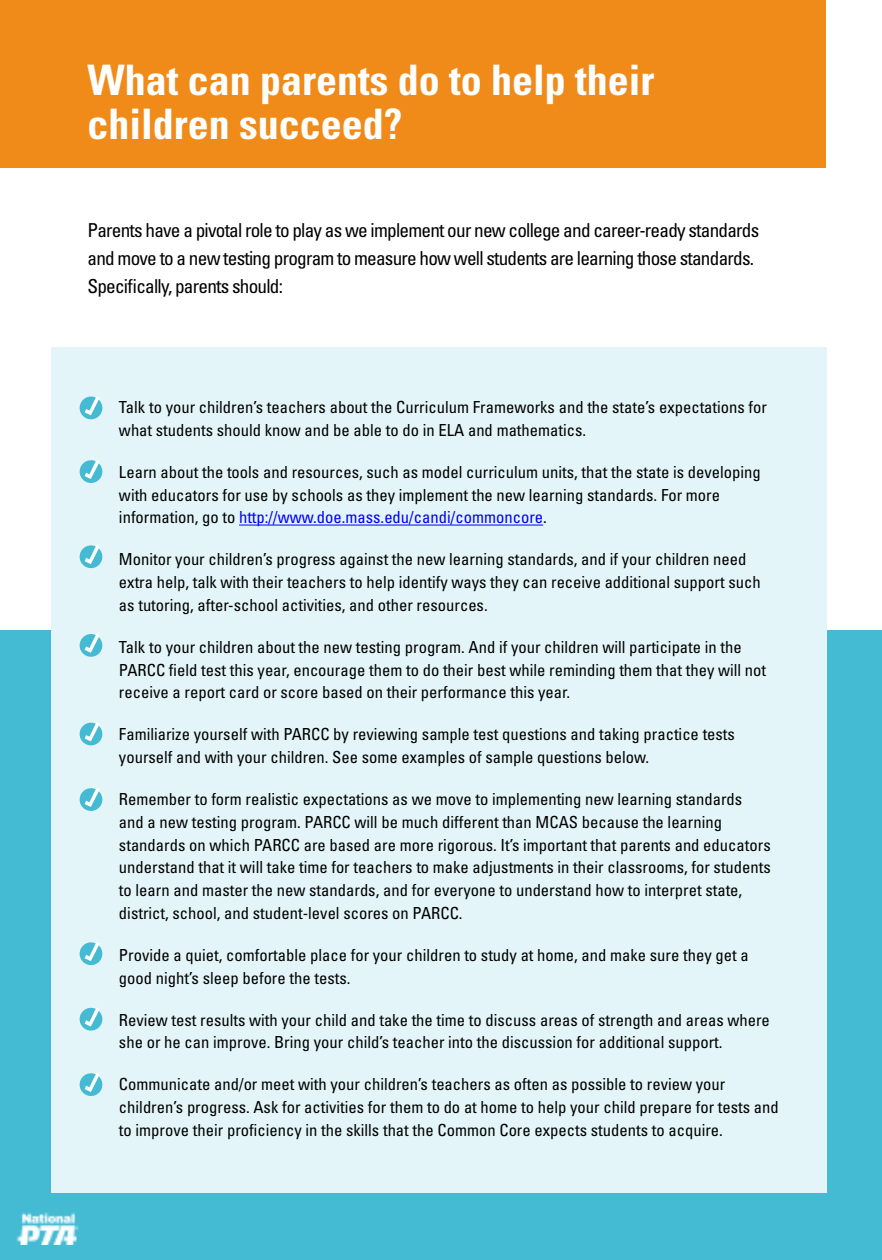
<style>
.page{position:relative;width:882px;height:1260px;background:#fff}
.page>*{position:absolute;margin:0;border:0;box-sizing:border-box;transform-origin:0 0}
.t1{font:700 condensed 42px/43.8px "Univers LT Std";color:#fff}
.t2{font:condensed 19.25px/28px "Univers LT Std";letter-spacing:-.04em;color:#000}
.t3{font:condensed 16.62px/22.8px "Univers LT Std";color:#000}
.s1{font-family:"Arial";font-stretch:normal;font-size:21px;color:#45bbd3}
.s2{color:#00f}
</style>
<div class="page">
<div style="left:0;top:630px;width:882px;height:630px;background:#45bbd3"></div>
<div style="left:0;top:0;width:826px;height:168px;background:#f08b1a"></div>
<img style="left:16px;top:1212px;width:63px;height:33px">
<div style="left:52px;top:348px;width:775px;height:845px;background:#e3f5f8"></div>
<hr style="left:239px;top:525px;width:304px;height:1px;background:#00f">
<div style="left:80px;top:397px;width:22px;height:22px;background:#45bbd3;border-radius:50%"></div>
<svg style="left:85px;top:396px;width:15px;height:19px"></svg>
<div style="left:80px;top:460px;width:22px;height:23px;background:#45bbd3;border-radius:50%"></div>
<svg style="left:85px;top:460px;width:15px;height:19px"></svg>
<div style="left:80px;top:545px;width:22px;height:23px;background:#45bbd3;border-radius:50%"></div>
<svg style="left:85px;top:545px;width:15px;height:19px"></svg>
<div style="left:80px;top:634px;width:22px;height:23px;background:#45bbd3;border-radius:50%"></div>
<svg style="left:85px;top:634px;width:15px;height:19px"></svg>
<div style="left:80px;top:723px;width:22px;height:22px;background:#45bbd3;border-radius:50%"></div>
<svg style="left:85px;top:722px;width:15px;height:19px"></svg>
<div style="left:80px;top:788px;width:22px;height:23px;background:#45bbd3;border-radius:50%"></div>
<svg style="left:85px;top:788px;width:15px;height:19px"></svg>
<div style="left:80px;top:942px;width:22px;height:23px;background:#45bbd3;border-radius:50%"></div>
<svg style="left:85px;top:942px;width:15px;height:19px"></svg>
<div style="left:80px;top:1008px;width:22px;height:23px;background:#45bbd3;border-radius:50%"></div>
<svg style="left:85px;top:1007px;width:15px;height:20px"></svg>
<div style="left:80px;top:1073px;width:22px;height:23px;background:#45bbd3;border-radius:50%"></div>
<svg style="left:85px;top:1073px;width:15px;height:19px"></svg>
<h1 class="t1" style="left:87px;top:58px;width:568px">What can parents do to help their children succeed?</h1>
<p class="t2" style="left:87px;top:216px;width:673px">Parents have a pivotal role to play as we implement our new college and career-ready standards and move to a new testing program to measure how well students are learning those standards.<br>Specifically, parents should:</p>
<p class="t3" style="left:119px;top:396px;width:650px;text-indent:-31px"><span class="s1">■</span> Talk to your children’s teachers about the Curriculum Frameworks and the state’s expectations for what students should know and be able to do in ELA and mathematics.</p>
<p class="t3" style="left:119px;top:460px;width:643px;text-indent:-31px"><span class="s1">■</span> Learn about the tools and resources, such as model curriculum units, that the state is developing with educators for use by schools as they implement the new learning standards. For more information, go to <span class="s2">http://www.doe.mass.edu/candi/commoncore</span>.</p>
<p class="t3" style="left:119px;top:548px;width:643px;text-indent:-31px"><span class="s1">■</span> Monitor your children’s progress against the new learning standards, and if your children need extra help, talk with their teachers to help identify ways they can receive additional support such as tutoring, after-school activities, and other resources.</p>
<p class="t3" style="left:119px;top:635px;width:649px;text-indent:-31px"><span class="s1">■</span> Talk to your children about the new testing program. And if your children will participate in the<br>PARCC field test this year, encourage them to do their best while reminding them that they will not receive a report card or score based on their performance this year.</p>
<p class="t3" style="left:119px;top:723px;width:617px;text-indent:-31px"><span class="s1">■</span> Familiarize yourself with PARCC by reviewing sample test questions and taking practice tests yourself and with your children. See some examples of sample questions below.</p>
<p class="t3" style="left:119px;top:788px;width:653px;text-indent:-31px"><span class="s1">■</span> Remember to form realistic expectations as we move to implementing new learning standards and a new testing program. PARCC will be much different than MCAS because the learning standards on which PARCC are based are more rigorous. It’s important that parents and educators understand that it will take time for teachers to make adjustments in their classrooms, for students to learn and master the new standards, and for everyone to understand how to interpret state, district, school, and student-level scores on PARCC.</p>
<p class="t3" style="left:119px;top:943px;width:631px;text-indent:-31px"><span class="s1">■</span> Provide a quiet, comfortable place for your children to study at home, and make sure they get a good night’s sleep before the tests.</p>
<p class="t3" style="left:119px;top:1008px;width:652px;text-indent:-31px"><span class="s1">■</span> Review test results with your child and take the time to discuss areas of strength and areas where she or he can improve. Bring your child’s teacher into the discussion for additional support.</p>
<p class="t3" style="left:119px;top:1073px;width:661px;text-indent:-31px"><span class="s1">■</span> Communicate and/or meet with your children’s teachers as often as possible to review your children’s progress. Ask for activities for them to do at home to help your child prepare for tests and to improve their proficiency in the skills that the Common Core expects students to acquire.</p>
</div>
